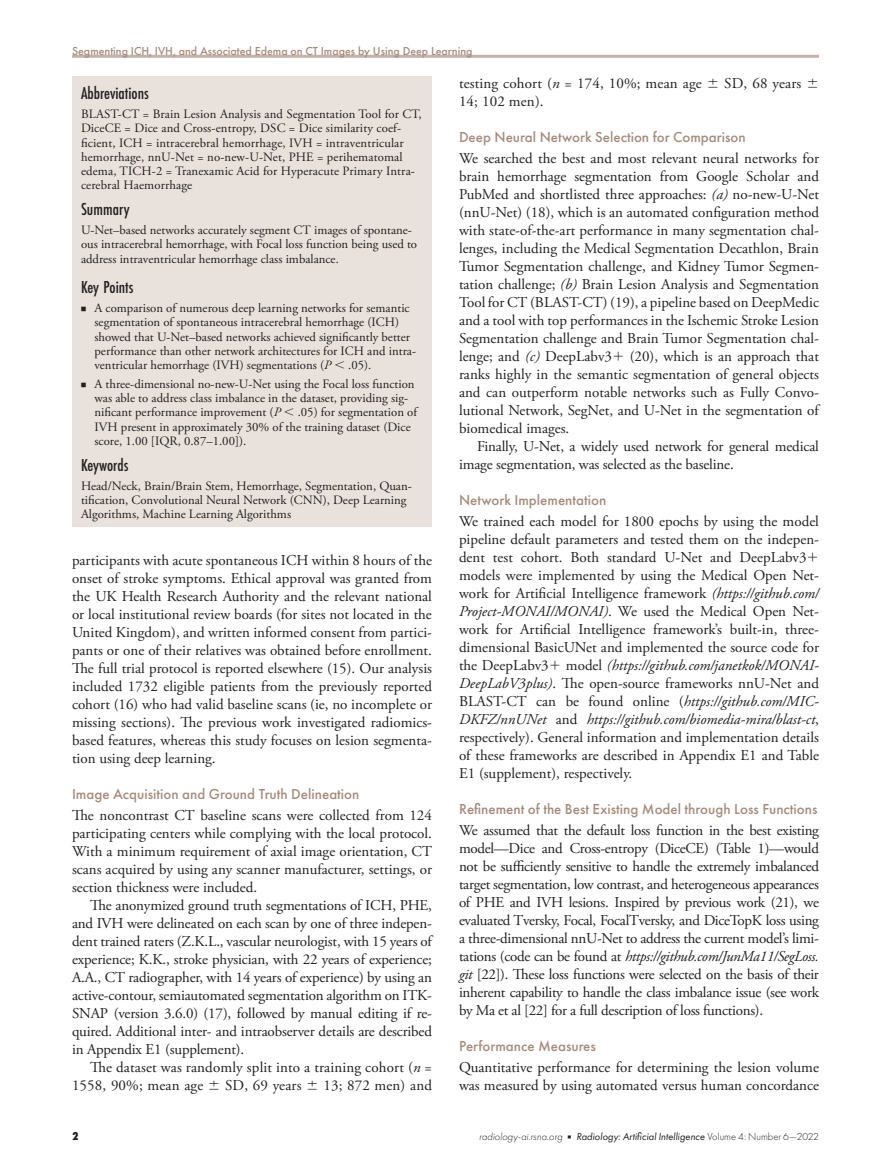
<style>
.page{position:relative;width:891px;height:1175px;background:#fff}
.page>*{position:absolute;margin:0;border:0;box-sizing:border-box;transform-origin:0 0}
.t1{font:500 18px "Futura PT Cond";color:#231f20}
.t2{font:15px/18px "Adobe Garamond Pro";color:#231f20;text-align:justify}
.t3{font:500 15px "Futura PT";color:#a68b7d}
.t4{font:12.75px/14.2px "Adobe Garamond Pro";color:#231f20}
.t5{font:500 12px "Futura PT";color:#a68b7d}
.t6{font:800 12px "Futura PT Cond";color:#231f20}
.t7{font:italic 10.5px "Futura PT";color:#231f20}
.s1{font-style:italic}
.s2{font-family:"Universal Greekwith Math Pi"}
.s3{font-family:"Universal Newswith Comm Pi";font-size:9px}
.s4{font-weight:300}
.s5{font-family:"Universal Newswith Comm Pi";font-style:normal;font-size:6px}
.s6{font-weight:300;font-style:normal}
</style>
<div class="page">
<hr style="left:72px;top:55px;width:747px;height:3px;background:#c5b2a8">
<div style="left:72px;top:76px;width:360px;height:451px;background:#e9e2dc"></div>
<p class="t5" style="left:72px;top:43px;width:402px">Segmenting ICH, IVH, and Associated Edema on CT Images by Using Deep Learning</p>
<p class="t2" style="left:459px;top:75px;width:361px">testing cohort (<span class="s1">n</span> = 174, 10%; mean age <span class="s2">6</span> SD, 68 years <span class="s2">6<br></span>14; 102 men).</p>
<p class="t3" style="left:459px;top:128px;width:288px">Deep Neural Network Selection for Comparison</p>
<p class="t2" style="left:459px;top:150px;width:362px">We searched the best and most relevant neural networks for brain hemorrhage segmentation from Google Scholar and PubMed and shortlisted three approaches: <span class="s1">(a)</span> no-new-U-Net (nnU-Net) (18), which is an automated configuration method with state-of-the-art performance in many segmentation chal&shy;lenges, including the Medical Segmentation Decathlon, Brain Tumor Segmentation challenge, and Kidney Tumor Segmen&shy;tation challenge; <span class="s1">(b)</span> Brain Lesion Analysis and Segmentation Tool for CT (BLAST-CT) (19), a pipeline based on DeepMedic and a tool with top performances in the Ischemic Stroke Lesion Segmentation challenge and Brain Tumor Segmentation chal&shy;lenge; and <span class="s1">(c)</span> DeepLabv3<span class="s2">1</span> (20), which is an approach that ranks highly in the semantic segmentation of general objects and can outperform notable networks such as Fully Convo&shy;lutional Network, SegNet, and U-Net in the segmentation of biomedical images.</p>
<p class="t2" style="left:459px;top:438px;width:361px;text-indent:18px">Finally, U-Net, a widely used network for general medical image segmentation, was selected as the baseline.</p>
<p class="t3" style="left:459px;top:491px;width:149px">Network Implementation</p>
<p class="t2" style="left:459px;top:513px;width:362px">We trained each model for 1800 epochs by using the model pipeline default parameters and tested them on the indepen&shy;dent test cohort. Both standard U-Net and DeepLabv3<span class="s2">1 </span>models were implemented by using the Medical Open Net&shy;work for Artificial Intelligence framework <span class="s1">(https://github.com/ Project-MONAI/MONAI)</span>. We used the Medical Open Net&shy;work for Artificial Intelligence framework’s built-in, three&shy;dimensional BasicUNet and implemented the source code for the DeepLabv3<span class="s2">1</span> model <span class="s1">(https://github.com/janetkok/MONAI-DeepLabV3plus)</span>. The open-source frameworks nnU-Net and BLAST-CT can be found online (<span class="s1">https://github.com/MIC-DKFZ/nnUNet</span> and <span class="s1">https://github.com/biomedia-mira/blast-ct</span>, respectively). General information and implementation details of these frameworks are described in Appendix E1 and Table E1 (supplement), respectively.</p>
<p class="t3" style="left:459px;top:800px;width:360px">Refinement of the Best Existing Model through Loss Functions</p>
<p class="t2" style="left:459px;top:822px;width:362px">We assumed that the default loss function in the best existing model—Dice and Cross-entropy (DiceCE) (Table 1)—would not be sufficiently sensitive to handle the extremely imbalanced target segmentation, low contrast, and heterogeneous appearances of PHE and IVH lesions. Inspired by previous work (21), we evaluated Tversky, Focal, FocalTversky, and DiceTopK loss using a three-dimensional nnU-Net to address the current model’s limi&shy;tations (code can be found at <span class="s1">https://github.com/JunMa11/SegLoss. git</span> [22]). These loss functions were selected on the basis of their inherent capability to handle the class imbalance issue (see work by Ma et al [22] for a full description of loss functions).</p>
<p class="t3" style="left:459px;top:1037px;width:138px">Performance Measures</p>
<p class="t2" style="left:459px;top:1059px;width:361px">Quantitative performance for determining the lesion volume was measured by using automated versus human concordance</p>
<p class="t1" style="left:81px;top:83px;width:69px">Abbreviations</p>
<p class="t4" style="left:81px;top:107px;width:342px">BLAST-CT = Brain Lesion Analysis and Segmentation Tool for CT, DiceCE = Dice and Cross-entropy, DSC = Dice similarity coef&shy;ficient, ICH = intracerebral hemorrhage, IVH = intraventricular hemorrhage, nnU-Net = no-new-U-Net, PHE = perihematomal edema, TICH-2 = Tranexamic Acid for Hyperacute Primary Intra&shy;cerebral Haemorrhage</p>
<p class="t1" style="left:81px;top:199px;width:50px">Summary</p>
<p class="t4" style="left:81px;top:223px;width:338px">U-Net–based networks accurately segment CT images of spontane&shy;ous intracerebral hemorrhage, with Focal loss function being used to address intraventricular hemorrhage class imbalance.</p>
<p class="t1" style="left:81px;top:277px;width:54px">Key Points</p>
<p class="t4" style="left:94px;top:301px;width:323px;text-indent:-14px"><span class="s3">n</span> A comparison of numerous deep learning networks for semantic segmentation of spontaneous intracerebral hemorrhage (ICH) showed that U-Net–based networks achieved significantly better performance than other network architectures for ICH and intra&shy;ventricular hemorrhage (IVH) segmentations (<span class="s1">P</span> <span class="s2">,</span> .05).</p>
<p class="t4" style="left:94px;top:377px;width:324px;text-indent:-14px"><span class="s3">n</span> A three-dimensional no-new-U-Net using the Focal loss function was able to address class imbalance in the dataset, providing sig&shy;nificant performance improvement (<span class="s1">P</span> <span class="s2">,</span> .05) for segmentation of IVH present in approximately 30% of the training dataset (Dice score, 1.00 [IQR, 0.87–1.00]).</p>
<p class="t1" style="left:81px;top:454px;width:49px">Keywords</p>
<p class="t4" style="left:81px;top:479px;width:332px">Head/Neck, Brain/Brain Stem, Hemorrhage, Segmentation, Quan&shy;tification, Convolutional Neural Network (CNN), Deep Learning<br>Algorithms, Machine Learning Algorithms</p>
<p class="t2" style="left:72px;top:552px;width:362px">participants with acute spontaneous ICH within 8 hours of the onset of stroke symptoms. Ethical approval was granted from the UK Health Research Authority and the relevant national or local institutional review boards (for sites not located in the United Kingdom), and written informed consent from partici&shy;pants or one of their relatives was obtained before enrollment.<br>The full trial protocol is reported elsewhere (15). Our analysis included 1732 eligible patients from the previously reported cohort (16) who had valid baseline scans (ie, no incomplete or missing sections). The previous work investigated radiomics&shy;based features, whereas this study focuses on lesion segmenta&shy;tion using deep learning.</p>
<p class="t3" style="left:72px;top:785px;width:289px">Image Acquisition and Ground Truth Delineation</p>
<p class="t2" style="left:72px;top:807px;width:362px">The noncontrast CT baseline scans were collected from 124 participating centers while complying with the local protocol.<br>With a minimum requirement of axial image orientation, CT scans acquired by using any scanner manufacturer, settings, or section thickness were included.</p>
<p class="t2" style="left:72px;top:897px;width:362px;text-indent:18px">The anonymized ground truth segmentations of ICH, PHE, and IVH were delineated on each scan by one of three indepen&shy;dent trained raters (Z.K.L., vascular neurologist, with 15 years of experience; K.K., stroke physician, with 22 years of experience; A.A., CT radiographer, with 14 years of experience) by using an active-contour, semiautomated segmentation algorithm on ITK-SNAP (version 3.6.0) (17), followed by manual editing if re&shy;quired. Additional inter- and intraobserver details are described in Appendix E1 (supplement).</p>
<p class="t2" style="left:72px;top:1059px;width:361px;text-align:right">The dataset was randomly split into a training cohort (<span class="s1">n</span> =<br>1558, 90%; mean age <span class="s2">6</span> SD, 69 years <span class="s2">6</span> 13; 872 men) and</p>
<p class="t6" style="left:72px;top:1128px;width:8px">2</p>
<p class="t7" style="left:479px;top:1130px;width:341px"><span class="s4">radiology-ai.rsna.org</span> <span class="s5">n</span> Radiology: Artificial Intelligence <span class="s6">Volume 4: Number 6—2022</span></p>
</div>
